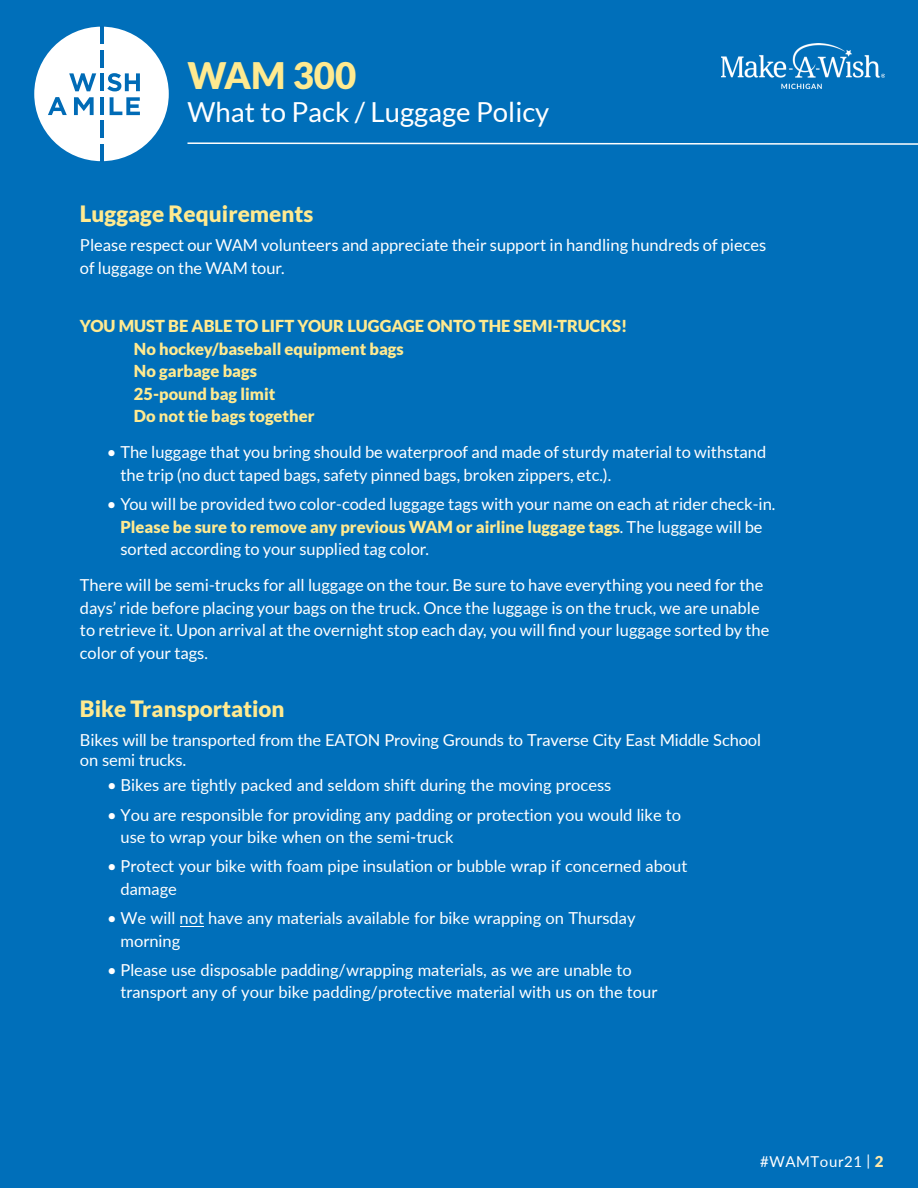
<style>
.page{position:relative;width:918px;height:1188px;background:#006fba}
.page>*{position:absolute;margin:0;border:0;box-sizing:border-box;transform-origin:0 0}
.t1{font:900 36.6px "Lato";color:#ffea90}
.t2{font:27.6px "Lato";color:#fff}
.t3{font:900 22.5px "Lato";color:#ffea90}
.t4{font:16.5px/22.5px "Lato";color:#fff}
.t5{font:900 16.5px "Lato";color:#ffea90}
.t6{font:15px "Lato";letter-spacing:.04em;color:#fff}
.s1{font-weight:900;color:#ffea90}
.s2{font-weight:900;color:#ffe9aa}
</style>
<div class="page">
<div style="left:34px;top:27px;width:135px;height:134px;background:#fff;border-radius:50%"></div>
<svg style="left:48px;top:97px;width:19px;height:18px"></svg>
<hr style="left:100px;top:97px;width:4px;height:18px;background:#006bb6">
<svg style="left:110px;top:97px;width:30px;height:18px"></svg>
<svg style="left:69px;top:73px;width:27px;height:18px"></svg>
<hr style="left:100px;top:73px;width:4px;height:18px;background:#006bb6">
<svg style="left:107px;top:73px;width:33px;height:18px"></svg>
<hr style="left:100px;top:121px;width:4px;height:17px;background:#006bb6">
<hr style="left:100px;top:50px;width:4px;height:18px;background:#006bb6">
<hr style="left:100px;top:27px;width:4px;height:17px;background:#006bb6">
<hr style="left:100px;top:144px;width:4px;height:17px;background:#006bb6">
<svg style="left:74px;top:97px;width:20px;height:18px"></svg>
<svg style="left:187px;top:142px;width:731px;height:3px"></svg>
<img style="left:721px;top:43px;width:164px;height:46px">
<svg style="left:180px;top:926px;width:24px;height:1px"></svg>
<p class="t1" style="left:188px;top:55px;width:170px">WAM 300</p>
<p class="t2" style="left:188px;top:97px;width:363px">What to Pack / Luggage Policy</p>
<p class="t3" style="left:80px;top:201px;width:235px">Luggage Requirements</p>
<p class="t4" style="left:80px;top:234px;width:688px">Please respect our WAM volunteers and appreciate their support in handling hundreds of pieces of luggage on the WAM tour.</p>
<p class="t5" style="left:80px;top:317px;width:549px">YOU MUST BE ABLE TO LIFT YOUR LUGGAGE ONTO THE SEMI-TRUCKS!</p>
<p class="t5" style="left:134px;top:339px;width:271px">No hockey/baseball equipment bags</p>
<p class="t5" style="left:134px;top:362px;width:125px">No garbage bags</p>
<p class="t5" style="left:134px;top:384px;width:143px">25-pound bag limit</p>
<p class="t5" style="left:134px;top:407px;width:182px">Do not tie bags together</p>
<p class="t4" style="left:120px;top:441px;width:647px;text-indent:-14px">• The luggage that you bring should be waterproof and made of sturdy material to withstand the trip (no duct taped bags, safety pinned bags, broken zippers, etc.).</p>
<p class="t4" style="left:120px;top:493px;width:657px;text-indent:-14px">• You will be provided two color-coded luggage tags with your name on each at rider check-in.<br><span class="s1">Please be sure to remove any previous WAM or airline luggage tags</span>. The luggage will be sorted according to your supplied tag color.</p>
<p class="t4" style="left:80px;top:574px;width:691px">There will be semi-trucks for all luggage on the tour. Be sure to have everything you need for the days’ ride before placing your bags on the truck. Once the luggage is on the truck, we are unable to retrieve it. Upon arrival at the overnight stop each day, you will find your luggage sorted by the color of your tags.</p>
<p class="t3" style="left:80px;top:696px;width:206px">Bike Transportation</p>
<p class="t4" style="left:80px;top:730px;width:683px;line-height:19.8px">Bikes will be transported from the EATON Proving Grounds to Traverse City East Middle School on semi trucks.</p>
<p class="t4" style="left:107px;top:774px;width:506px">• Bikes are tightly packed and seldom shift during the moving process</p>
<p class="t4" style="left:121px;top:803px;width:562px;text-indent:-14px">• You are responsible for providing any padding or protection you would like to use to wrap your bike when on the semi-truck</p>
<p class="t4" style="left:121px;top:855px;width:568px;text-indent:-14px">• Protect your bike with foam pipe insulation or bubble wrap if concerned about damage</p>
<p class="t4" style="left:121px;top:907px;width:517px;text-indent:-14px">• We will not have any materials available for bike wrapping on Thursday morning</p>
<p class="t4" style="left:121px;top:959px;width:538px;text-indent:-14px">• Please use disposable padding/wrapping materials, as we are unable to transport any of your bike padding/protective material with us on the tour</p>
<p class="t6" style="left:760px;top:1153px;width:125px">#WAMTour21 | <span class="s2">2</span></p>
</div>
